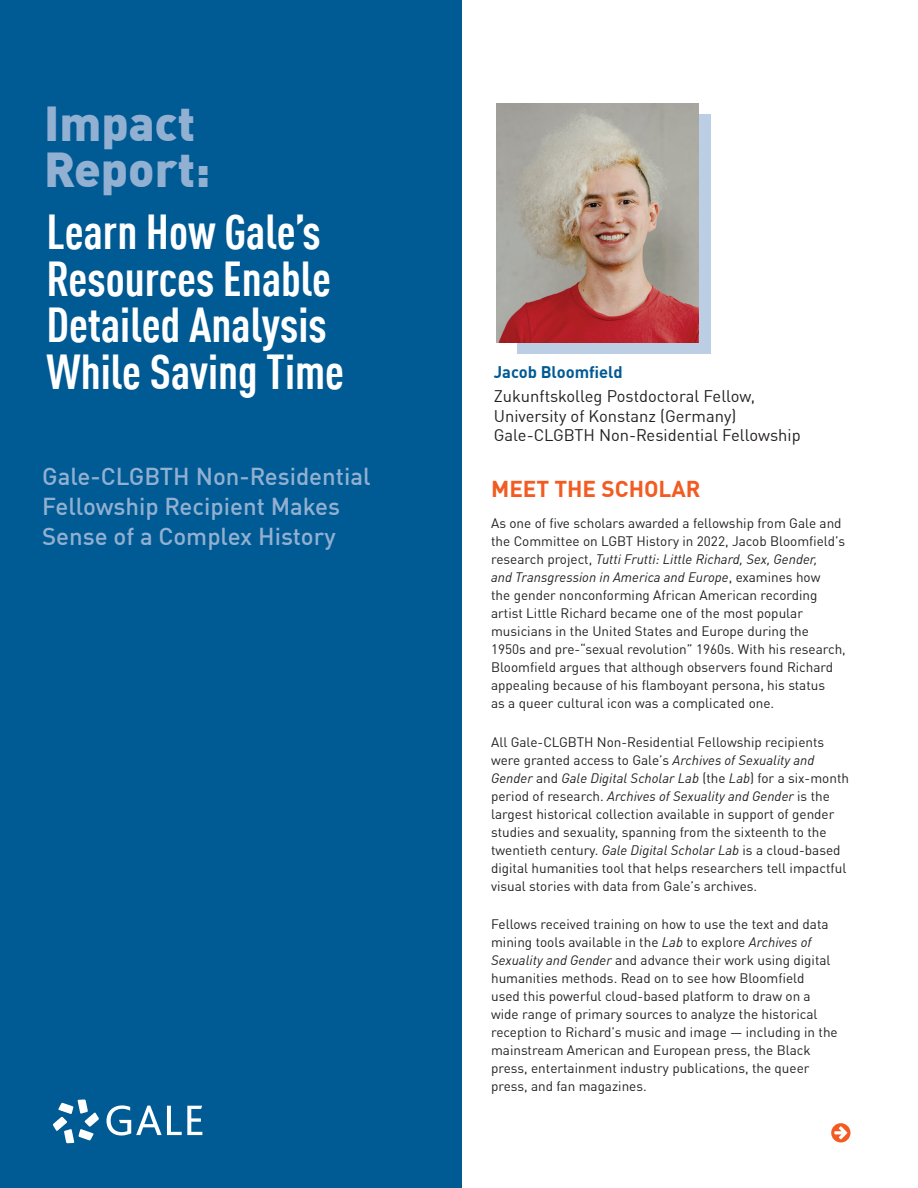
<style>
.page{position:relative;width:918px;height:1188px;background:#fff}
.page>*{position:absolute;margin:0;border:0;box-sizing:border-box;transform-origin:0 0}
.t1{font:700 condensed 48px/46.5px "DIN Offc";color:#fff}
.t2{font:900 48px/46.5px "DIN Offc";color:#92b0d1}
.t3{font:500 24px/30px "DIN Offc";color:#92b0d1}
.t4{font:700 22.5px "DIN Offc";color:#f25b21}
.t5{font:16.5px/19.5px "DIN Offc";color:#231f20}
.t6{font:700 16.5px "DIN Offc";color:#005a93}
.t7{font:13.5px/18px "DIN Offc";color:#231f20}
.s1{font-style:italic}
</style>
<div class="page">
<div style="left:518px;top:114px;width:193px;height:240px;background:#bccee4"></div>
<img style="left:496px;top:104px;width:202px;height:239px">
<div style="left:0;top:0;width:461px;height:1188px;background:#005a93"></div>
<svg style="left:53px;top:1099px;width:46px;height:44px"></svg>
<svg style="left:106px;top:1105px;width:96px;height:31px"></svg>
<svg style="left:831px;top:1123px;width:19px;height:20px"></svg>
<h1 class="t2" style="left:44px;top:100px;width:168px">Impact<br>Report:</h1>
<h1 class="t1" style="left:46px;top:209px;width:299px">Learn How Gale’s<br>Resources Enable<br>Detailed Analysis<br>While Saving Time</h1>
<h2 class="t3" style="left:42px;top:461px;width:330px">Gale-CLGBTH Non-Residential<br>Fellowship Recipient Makes<br>Sense of a Complex History</h2>
<p class="t6" style="left:494px;top:361px;width:130px">Jacob Bloomfield</p>
<p class="t5" style="left:494px;top:387px;width:308px">Zukunftskolleg Postdoctoral Fellow,<br>University of Konstanz (Germany)<br>Gale-CLGBTH Non-Residential Fellowship</p>
<h3 class="t4" style="left:491px;top:474px;width:211px">MEET THE SCHOLAR</h3>
<p class="t7" style="left:491px;top:515px;width:356px">As one of five scholars awarded a fellowship from Gale and the Committee on LGBT History in 2022, Jacob Bloomfield’s research project, <span class="s1">Tutti Frutti: Little Richard, Sex, Gender,<br>and Transgression in America and Europe</span>, examines how<br>the gender nonconforming African American recording artist Little Richard became one of the most popular musicians in the United States and Europe during the 1950s and pre-“sexual revolution” 1960s. With his research, Bloomfield argues that although observers found Richard appealing because of his flamboyant persona, his status<br>as a queer cultural icon was a complicated one.</p>
<p class="t7" style="left:491px;top:733px;width:359px">All Gale-CLGBTH Non-Residential Fellowship recipients were granted access to Gale’s <span class="s1">Archives of Sexuality and Gender</span> and <span class="s1">Gale Digital Scholar Lab</span> (the <span class="s1">Lab</span>) for a six-month period of research. <span class="s1">Archives of Sexuality and Gender</span> is the largest historical collection available in support of gender studies and sexuality, spanning from the sixteenth to the twentieth century. <span class="s1">Gale Digital Scholar Lab</span> is a cloud-based digital humanities tool that helps researchers tell impactful visual stories with data from Gale’s archives.</p>
<p class="t7" style="left:491px;top:915px;width:348px">Fellows received training on how to use the text and data mining tools available in the <span class="s1">Lab</span> to explore <span class="s1">Archives of Sexuality and Gender</span> and advance their work using digital humanities methods. Read on to see how Bloomfield<br>used this powerful cloud-based platform to draw on a wide range of primary sources to analyze the historical reception to Richard’s music and image — including in the mainstream American and European press, the Black press, entertainment industry publications, the queer press, and fan magazines.</p>
</div>
